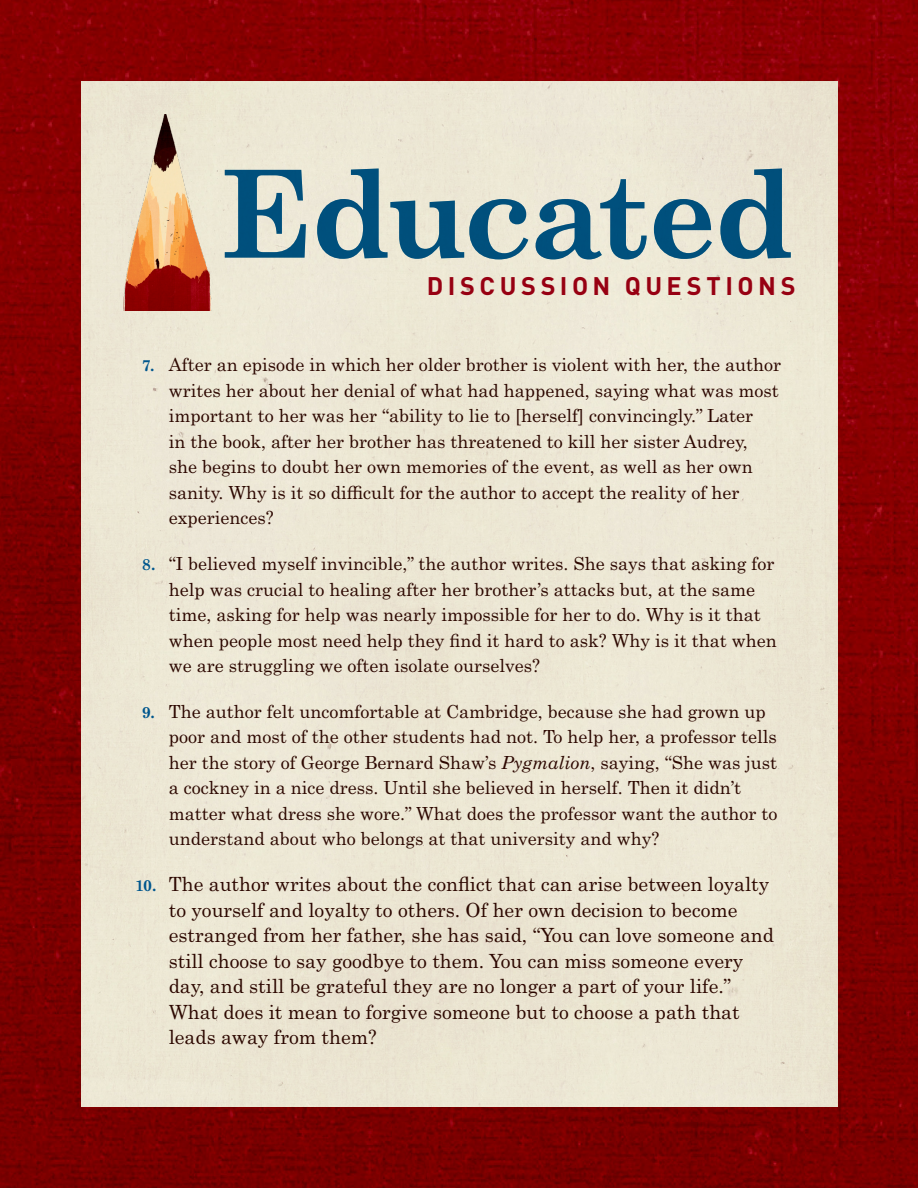
<style>
.page{position:relative;width:918px;height:1188px;background:#fff}
.page>*{position:absolute;margin:0;border:0;box-sizing:border-box;transform-origin:0 0}
.t1{font:700 121.5px "Century Schoolbook Std";letter-spacing:-.025em;color:#00568d}
.t2{font:700 25.2px "DIN Pro";letter-spacing:.18em;color:#970012}
.t3{font:19.5px/25.5px "Century Schoolbook Pro";color:#2c0700}
.t4{font:18px/25.5px "Century Schoolbook Pro";color:#2c0700}
.s1{font-family:"Century Schoolbook Std";font-weight:700;font-size:15.75px;color:#00568d}
.s2{font-style:italic}
</style>
<div class="page">
<img style="left:0;top:0;width:918px;height:1188px">
<div style="left:81px;top:81px;width:756px;height:1026px;background:#ece7d4"></div>
<img style="left:122px;top:115px;width:99px;height:195px">
<h1 class="t1" style="left:221px;top:136px;width:577px">Educated</h1>
<p class="t2" style="left:427px;top:266px;width:370px">DISCUSSION QUESTIONS</p>
<p class="t4" style="left:169px;top:351px;width:614px;text-indent:-27px"><span class="s1">7.</span> After an episode in which her older brother is violent with her, the author writes her about her denial of what had happened, saying what was most important to her was her “ability to lie to [herself] convincingly.” Later<br>in the book, after her brother has threatened to kill her sister Audrey,<br>she begins to doubt her own memories of the event, as well as her own sanity. Why is it so difficult for the author to accept the reality of her experiences?</p>
<p class="t4" style="left:169px;top:550px;width:610px;text-indent:-27px"><span class="s1">8.</span> “I believed myself invincible,” the author writes. She says that asking for help was crucial to healing after her brother’s attacks but, at the same time, asking for help was nearly impossible for her to do. Why is it that when people most need help they find it hard to ask? Why is it that when we are struggling we often isolate ourselves?</p>
<p class="t4" style="left:169px;top:698px;width:610px;text-indent:-27px"><span class="s1">9.</span> The author felt uncomfortable at Cambridge, because she had grown up poor and most of the other students had not. To help her, a professor tells her the story of George Bernard Shaw’s <span class="s2">Pygmalion</span>, saying, “She was just a cockney in a nice dress. Until she believed in herself. Then it didn’t matter what dress she wore.” What does the professor want the author to understand about who belongs at that university and why?</p>
<p class="t3" style="left:169px;top:871px;width:607px;text-indent:-34px"><span class="s1">10.</span> The author writes about the conflict that can arise between loyalty to yourself and loyalty to others. Of her own decision to become estranged from her father, she has said, “You can love someone and still choose to say goodbye to them. You can miss someone every day, and still be grateful they are no longer a part of your life.” What does it mean to forgive someone but to choose a path that leads away from them?</p>
</div>
